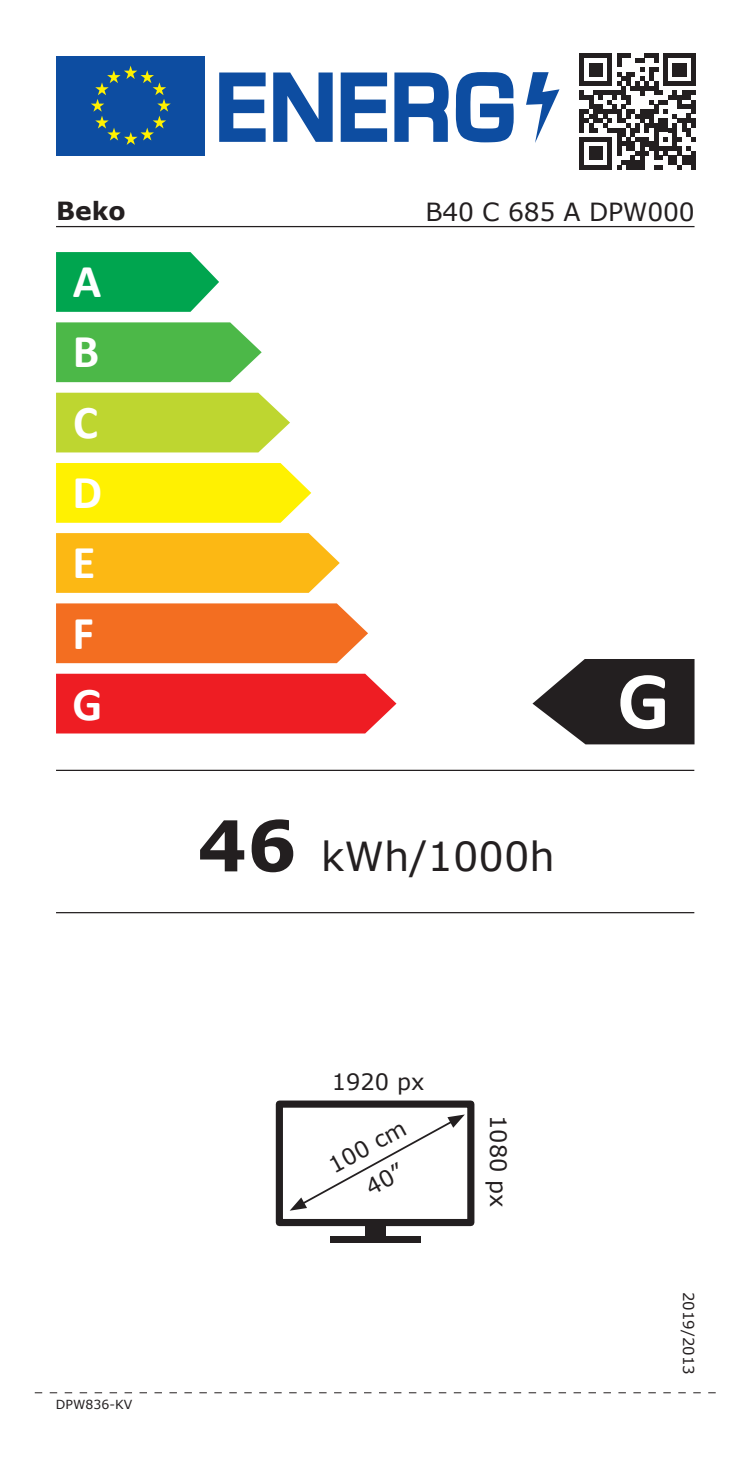
<style>
.page{position:relative;width:752px;height:1460px;background:#fff}
.page>*{position:absolute;margin:0;border:0;box-sizing:border-box;transform-origin:0 0}
.t1{font:700 47.25px/70.5px "Calibri";color:#fff}
.t2{font:40px "Verdana";color:#231f20}
.t3{font:25px "Verdana";letter-spacing:-.01em;color:#231f20}
.t4{font:700 25px "Verdana";color:#231f20}
.t5{font:22.5px "Verdana";color:#231f20}
.t6{font:15px "Verdana";color:#231f20}
.t7{font:12.5px "Verdana";color:#231f20}
.s1{font-weight:700;font-size:70px}
</style>
<div class="page">
<hr style="left:56px;top:226px;width:638px;height:1px;background:#231f20">
<div style="left:56px;top:57px;width:149px;height:99px;background:#0d4da1"></div>
<svg style="left:91px;top:66px;width:80px;height:79px"></svg>
<svg style="left:219px;top:73px;width:46px;height:69px"></svg>
<svg style="left:273px;top:73px;width:59px;height:69px"></svg>
<svg style="left:340px;top:73px;width:47px;height:69px"></svg>
<svg style="left:394px;top:73px;width:54px;height:69px"></svg>
<svg style="left:455px;top:72px;width:58px;height:70px"></svg>
<svg style="left:526px;top:72px;width:33px;height:71px"></svg>
<svg style="left:35px;top:1392px;width:680px;height:1px"></svg>
<svg style="left:579px;top:53px;width:116px;height:116px"></svg>
<div style="left:690px;top:151px;width:5px;height:9px;background:#231f20"></div>
<div style="left:690px;top:160px;width:5px;height:9px;background:#231f20"></div>
<div style="left:56px;top:674px;width:340px;height:59px;background:#ee1d23"></div>
<div style="left:56px;top:603px;width:312px;height:60px;background:#f36e21"></div>
<svg style="left:56px;top:533px;width:283px;height:60px;background:#fcbb20"></svg>
<svg style="left:56px;top:463px;width:255px;height:60px;background:#fff110"></svg>
<div style="left:56px;top:393px;width:234px;height:59px;background:#bed630"></div>
<svg style="left:56px;top:322px;width:205px;height:60px;background:#5abd56"></svg>
<svg style="left:56px;top:252px;width:163px;height:60px;background:#17ad5e"></svg>
<svg style="left:532px;top:659px;width:162px;height:85px"></svg>
<hr style="left:56px;top:770px;width:638px;height:1px;background:#231f20">
<hr style="left:56px;top:912px;width:638px;height:1px;background:#231f20">
<div style="left:364px;top:1220px;width:21px;height:17px;background:#231f20"></div>
<div style="left:330px;top:1236px;width:90px;height:6px;background:#231f20"></div>
<div style="left:275px;top:1100px;width:199px;height:126px;border:7px solid #231f20"></div>
<svg style="left:289px;top:1114px;width:175px;height:97px"></svg>
<p class="t4" style="left:56px;top:194px;width:71px">Beko</p>
<p class="t3" style="left:425px;top:196px;width:270px">B40 C 685 A DPW000</p>
<h1 class="t1" style="left:73px;top:246px;width:31px">A<br>B<br>C<br>D<br>E<br>F<br>G</h1>
<h2 class="t2" style="left:197px;top:831px;width:359px"><span class="s1">46</span> kWh/1000h</h2>
<p class="t7" style="left:56px;top:1396px;width:78px">DPW836-KV</p>
<p class="t5" style="left:332px;top:1067px;width:94px">1920 px</p>
<p class="t5" style="left:323px;top:1154px;width:86px;rotate:-28deg">100 cm</p>
<p class="t5" style="left:512px;top:1115px;width:94px;rotate:90deg">1080 px</p>
<p class="t6" style="left:697px;top:1292px;width:85px;rotate:90deg">2019/2013</p>
</div>
